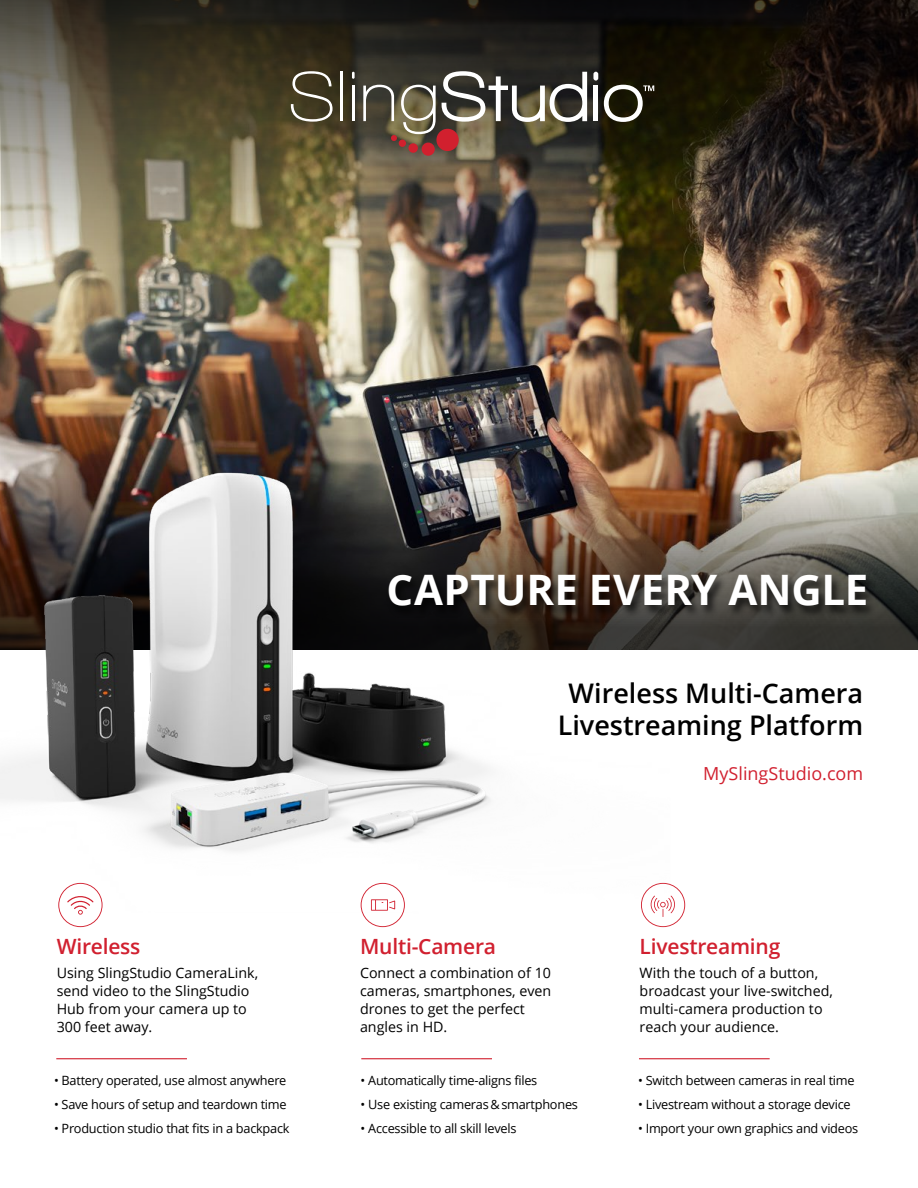
<style>
.page{position:relative;width:918px;height:1188px;background:#fff}
.page>*{position:absolute;margin:0;border:0;box-sizing:border-box;transform-origin:0 0}
.t1{font:700 42px "Open Sans";letter-spacing:.005em;color:#fff}
.t2{font:600 27px/32.4px "Open Sans";color:#000;text-align:center}
.t3{font:600 21px "Open Sans";letter-spacing:-.01em;color:#d1202f}
.t4{font:18px "Open Sans";color:#d1202f}
.t5{font:14.25px/18px "Open Sans";color:#000}
.t6{font:12.75px "Open Sans";letter-spacing:-.02em;color:#000}
</style>
<div class="page">
<img style="left:0;top:265px;width:918px;height:208px">
<img style="left:0;top:0;width:918px;height:265px">
<svg style="left:671px;top:473px;width:247px;height:177px"></svg>
<img style="left:0;top:446px;width:671px;height:462px">
<div style="left:436px;top:129px;width:23px;height:22px;background:#d1202e;border-radius:50%"></div>
<div style="left:422px;top:143px;width:13px;height:13px;background:#d1202e;border-radius:50%"></div>
<div style="left:408px;top:143px;width:10px;height:10px;background:#d1202e;border-radius:50%"></div>
<div style="left:399px;top:140px;width:7px;height:7px;background:#d1202e;border-radius:50%"></div>
<svg style="left:352px;top:72px;width:3px;height:7px"></svg>
<svg style="left:291px;top:71px;width:42px;height:51px"></svg>
<hr style="left:341px;top:72px;width:2px;height:49px;background:#fff">
<hr style="left:352px;top:86px;width:3px;height:35px;background:#fff">
<svg style="left:363px;top:85px;width:73px;height:56px"></svg>
<svg style="left:442px;top:71px;width:145px;height:51px"></svg>
<div style="left:593px;top:72px;width:5px;height:9px;background:#fff;border-radius:2px"></div>
<div style="left:593px;top:86px;width:5px;height:35px;background:#fff"></div>
<svg style="left:604px;top:85px;width:50px;height:37px"></svg>
<svg style="left:361px;top:883px;width:44px;height:44px"></svg>
<hr style="left:361px;top:1058px;width:131px;height:1px;background:#d1202f">
<svg style="left:641px;top:883px;width:44px;height:44px"></svg>
<hr style="left:639px;top:1058px;width:131px;height:1px;background:#d1202f">
<svg style="left:58px;top:883px;width:45px;height:44px"></svg>
<hr style="left:56px;top:1058px;width:131px;height:1px;background:#d1202f">
<div style="left:386px;top:573px;width:490px;height:45px;background:#000;opacity:.75"></div>
<h3 class="t3" style="left:57px;top:932px;width:85px">Wireless</h3>
<p class="t5" style="left:57px;top:964px;width:203px">Using SlingStudio CameraLink, send video to the SlingStudio<br>Hub from your camera up to<br>300 feet away.</p>
<p class="t6" style="left:54px;top:1071px;width:234px">• Battery operated, use almost anywhere</p>
<p class="t6" style="left:54px;top:1095px;width:234px">• Save hours of setup and teardown time</p>
<p class="t6" style="left:54px;top:1119px;width:237px">• Production studio that fits in a backpack</p>
<h1 class="t1" style="left:387px;top:560px;width:483px">CAPTURE EVERY ANGLE</h1>
<h2 class="t2" style="left:558px;top:676px;width:307px">Wireless Multi-Camera<br>Livestreaming Platform</h2>
<h3 class="t3" style="left:360px;top:932px;width:138px">Multi-Camera</h3>
<p class="t5" style="left:360px;top:964px;width:193px">Connect a combination of 10 cameras, smartphones, even drones to get the perfect angles in HD.</p>
<p class="t6" style="left:361px;top:1071px;width:178px">• Automatically time-aligns files</p>
<p class="t6" style="left:361px;top:1095px;width:219px">• Use existing cameras &amp; smartphones</p>
<p class="t6" style="left:361px;top:1119px;width:157px">• Accessible to all skill levels</p>
<h3 class="t4" style="left:703px;top:761px;width:161px">MySlingStudio.com</h3>
<h3 class="t3" style="left:640px;top:932px;width:142px">Livestreaming</h3>
<p class="t5" style="left:640px;top:964px;width:195px">With the touch of a button, broadcast your live-switched, multi-camera production to reach your audience.</p>
<p class="t6" style="left:638px;top:1071px;width:218px">• Switch between cameras in real time</p>
<p class="t6" style="left:638px;top:1095px;width:214px">• Livestream without a storage device</p>
<p class="t6" style="left:638px;top:1119px;width:222px">• Import your own graphics and videos</p>
</div>
